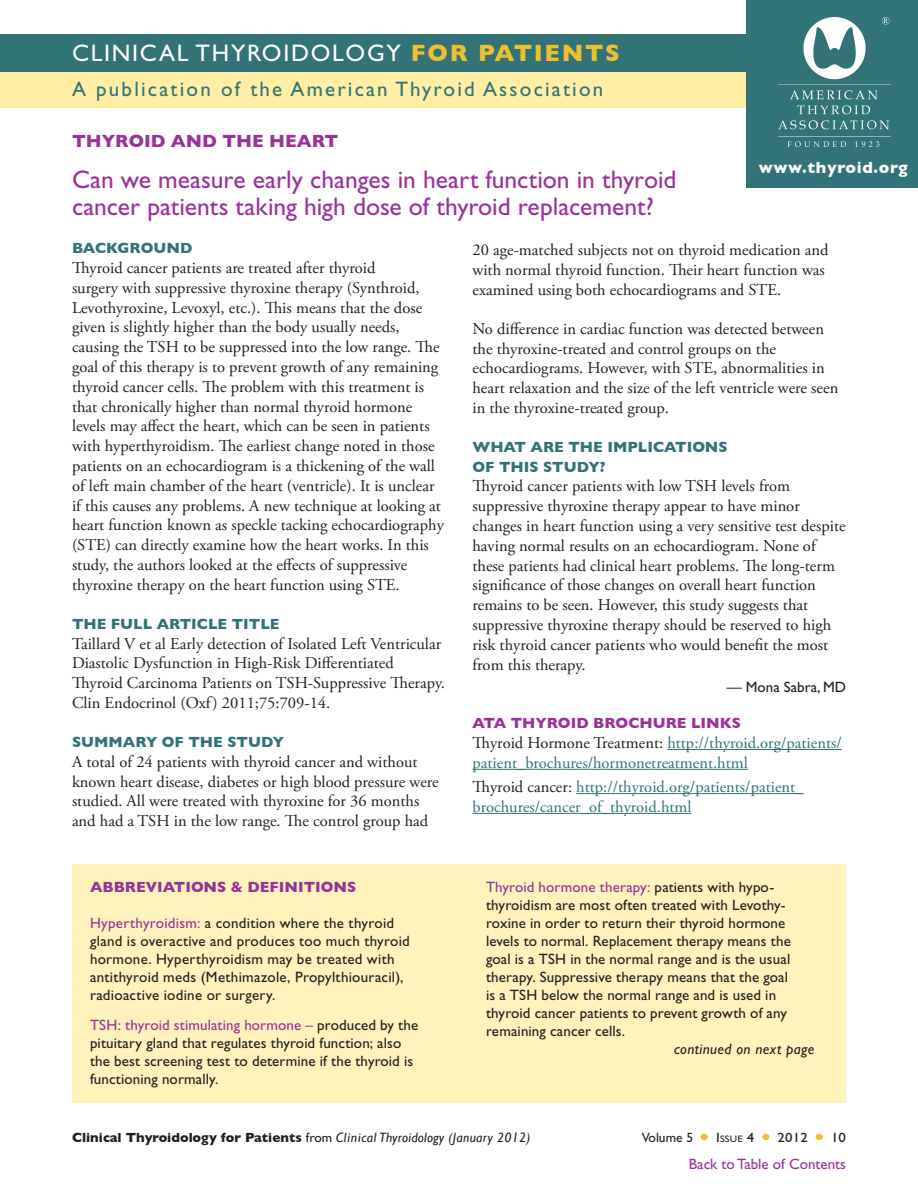
<style>
.page{position:relative;width:918px;height:1188px;background:#fff}
.page>*{position:absolute;margin:0;border:0;box-sizing:border-box;transform-origin:0 0}
.t1{font:25.5px/27px "Gill Sans Std";color:#939}
.t2{font:24px "Gill Sans Std";letter-spacing:.07em;color:#fff}
.t3{font:21px "Gill Sans Std";letter-spacing:.105em;color:#327378}
.Topic_Header{font:700 18px "Gill Sans";color:#939}
.body_serif{font:16.5px/19.8px "Adobe Garamond Pro";color:#231f20}
.body_serif_2nd_para{font:16.5px/19.8px "Adobe Garamond Pro";color:#231f20}
.body_links{font:16.5px/19.8px "Adobe Garamond Pro";color:#327378}
.t4{font:700 16.5px "Gill Sans";letter-spacing:.04em;color:#fff}
.abbreviations_body{font:15px/18px "Gill Sans Std";letter-spacing:.01em;color:#231f20}
.question{font:700 15px/19.5px "Gill Sans";color:#327378}
.abbreviations_head{font:700 15px "Gill Sans";color:#939}
.question_links{font:700 15px "Gill Sans";color:#939}
.t5{font:15px "Gill Sans Std";color:#939}
.abbreviations_body-2{font:italic 15px "Gill Sans Std";letter-spacing:.025em;color:#231f20}
.body_editor_name{font:15px "Gill Sans Std";color:#231f20}
.t6{font:italic 13.5px "Gill Sans";letter-spacing:.02em;color:#231f20}
.t7{font:13.5px "Gill Sans Std";color:#231f20}
.t8{font:13.5px "Gill Sans Std";letter-spacing:.01em;color:#231f20;scale:1.1 1}
.t9{font:9.45px "Gill Sans Std";color:#231f20;scale:1.1 1}
.s1{font-family:"Gill Sans";font-weight:700;color:#efc02d}
.s2{color:#231f20}
.s3{color:#939}
.s4{font-weight:700;font-style:normal}
.s5{font-family:"Gill Sans Std";font-style:normal}
.s6{font-size:13.5px}
</style>
<div class="page">
<div style="left:0;top:70px;width:918px;height:38px;background:#ffeea4"></div>
<div style="left:0;top:35px;width:918px;height:37px;background:#327378"></div>
<hr style="left:667px;top:749px;width:175px;height:1px;background:#327378">
<hr style="left:472px;top:769px;width:276px;height:1px;background:#327378">
<hr style="left:576px;top:793px;width:228px;height:1px;background:#327378">
<hr style="left:472px;top:813px;width:220px;height:1px;background:#327378">
<div style="left:747px;top:0;width:171px;height:188px;background:#327378"></div>
<img style="left:778px;top:18px;width:112px;height:129px">
<div style="left:72px;top:864px;width:774px;height:238px;background:#fff2bb"></div>
<p class="t2" style="left:72px;top:40px;width:550px">CLINICAL THYROIDOLOGY <span class="s1">FOR PATIENTS</span></p>
<p class="t3" style="left:72px;top:77px;width:533px">A publication of the American Thyroid Association</p>
<p class="Topic_Header" style="left:72px;top:131px;width:268px">THYROID AND THE HEART</p>
<p class="t1" style="left:72px;top:166px;width:606px">Can we measure early changes in heart function in thyroid cancer patients taking high dose of thyroid replacement?</p>
<p class="body_serif" style="left:472px;top:240px;width:358px">20 age-matched subjects not on thyroid medication and with normal thyroid function. Their heart function was examined using both echocardiograms and STE.</p>
<p class="body_serif_2nd_para" style="left:472px;top:319px;width:367px">No difference in cardiac function was detected between the thyroxine-treated and control groups on the echocardiograms. However, with STE, abnormalities in heart relaxation and the size of the left ventricle were seen in the thyroxine-treated group.</p>
<p class="question" style="left:472px;top:437px;width:257px">WHAT ARE THE IMPLICATIONS<br>OF THIS STUDY?</p>
<p class="body_serif" style="left:472px;top:477px;width:375px">Thyroid cancer patients with low TSH levels from suppressive thyroxine therapy appear to have minor changes in heart function using a very sensitive test despite having normal results on an echocardiogram. None of these patients had clinical heart problems. The long-term significance of those changes on overall heart function remains to be seen. However, this study suggests that suppressive thyroxine therapy should be reserved to high risk thyroid cancer patients who would benefit the most from this therapy.</p>
<p class="body_editor_name" style="left:727px;top:678px;width:121px">— Mona Sabra, MD</p>
<p class="question_links" style="left:472px;top:714px;width:270px">ATA THYROID BROCHURE LINKS</p>
<p class="body_links" style="left:472px;top:733px;width:371px"><span class="s2">Thyroid Hormone Treatment:</span> http://thyroid.org/patients/ patient_brochures/hormonetreatment.html</p>
<p class="body_links" style="left:472px;top:777px;width:333px"><span class="s2">Thyroid cancer:</span> http://thyroid.org/patients/patient_ brochures/cancer_of_thyroid.html</p>
<p class="t4" style="left:759px;top:158px;width:150px">www.thyroid.org</p>
<p class="question" style="left:72px;top:238px;width:122px">BACKGROUND</p>
<p class="body_serif" style="left:72px;top:259px;width:373px">Thyroid cancer patients are treated after thyroid<br>surgery with suppressive thyroxine therapy (Synthroid, Levothyroxine, Levoxyl, etc.). This means that the dose given is slightly higher than the body usually needs, causing the TSH to be suppressed into the low range. The goal of this therapy is to prevent growth of any remaining thyroid cancer cells. The problem with this treatment is that chronically higher than normal thyroid hormone levels may affect the heart, which can be seen in patients with hyperthyroidism. The earliest change noted in those patients on an echocardiogram is a thickening of the wall of left main chamber of the heart (ventricle). It is unclear if this causes any problems. A new technique at looking at heart function known as speckle tacking echocardiography (STE) can directly examine how the heart works. In this study, the authors looked at the effects of suppressive thyroxine therapy on the heart function using STE.</p>
<p class="question" style="left:72px;top:614px;width:209px">THE FULL ARTICLE TITLE</p>
<p class="body_serif" style="left:72px;top:634px;width:375px">Taillard V et al Early detection of Isolated Left Ventricular Diastolic Dysfunction in High-Risk Differentiated Thyroid Carcinoma Patients on TSH-Suppressive Therapy.<br>Clin Endocrinol (Oxf) 2011;75:709-14.</p>
<p class="question" style="left:72px;top:732px;width:214px">SUMMARY OF THE STUDY</p>
<p class="body_serif" style="left:72px;top:752px;width:368px">A total of 24 patients with thyroid cancer and without known heart disease, diabetes or high blood pressure were studied. All were treated with thyroxine for 36 months and had a TSH in the low range. The control group had</p>
<p class="abbreviations_head" style="left:90px;top:878px;width:268px">ABBREVIATIONS &amp; DEFINITIONS</p>
<p class="abbreviations_body" style="left:90px;top:914px;width:321px"><span class="s3">Hyperthyroidism:</span> a condition where the thyroid gland is overactive and produces too much thyroid hormone. Hyperthyroidism may be treated with antithyroid meds (Methimazole, Propylthiouracil), radioactive iodine or surgery.</p>
<p class="abbreviations_body" style="left:90px;top:1016px;width:330px"><span class="s3">TSH: thyroid stimulating hormone –</span> produced by the pituitary gland that regulates thyroid function; also the best screening test to determine if the thyroid is functioning normally.</p>
<p class="abbreviations_body" style="left:486px;top:878px;width:306px"><span class="s3">Thyroid hormone therapy:</span> patients with hypo&shy;thyroidism are most often treated with Levothy&shy;roxine in order to return their thyroid hormone levels to normal. Replacement therapy means the goal is a TSH in the normal range and is the usual therapy. Suppressive therapy means that the goal is a TSH below the normal range and is used in thyroid cancer patients to prevent growth of any remaining cancer cells.</p>
<p class="abbreviations_body-2" style="left:674px;top:1041px;width:142px">continued on next page</p>
<p class="t6" style="left:72px;top:1130px;width:460px"><span class="s4">Clinical Thyroidology for Patients</span> <span class="s5">from</span> Clinical Thyroidology (January 2012)</p>
<p class="t7" style="left:642px;top:1130px;width:53px">Volume 5</p>
<p class="t9" style="left:716px;top:1133px;width:10px"><span class="s6">I</span>SSUE</p>
<p class="t8" style="left:747px;top:1130px;width:8px">4</p>
<p class="t8" style="left:778px;top:1130px;width:29px">2012</p>
<p class="t8" style="left:831px;top:1130px;width:15px">10</p>
<p class="t5" style="left:689px;top:1155px;width:159px">Back to Table of Contents</p>
</div>
